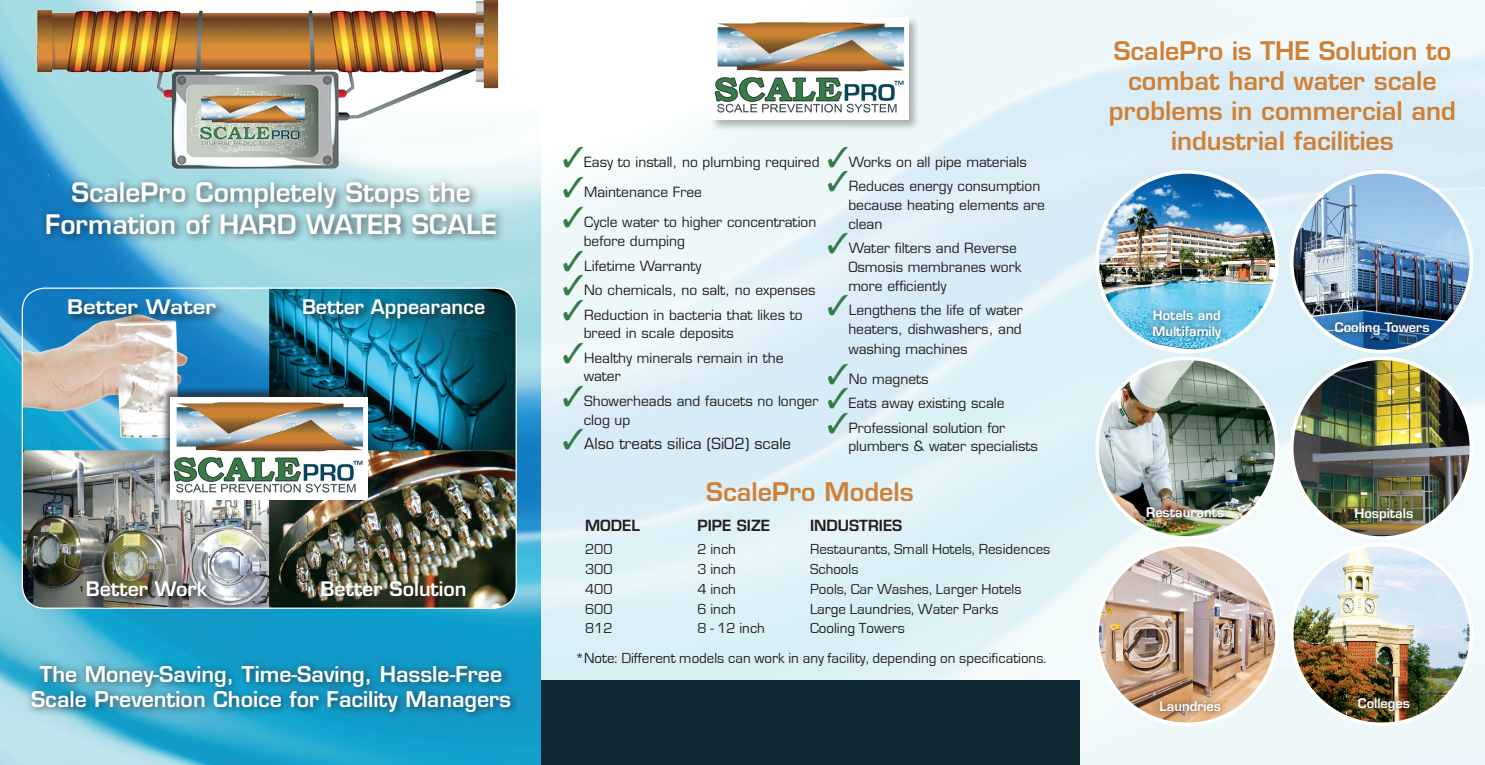
<style>
.page{position:relative;width:1485px;height:765px;background:#fff}
.page>*{position:absolute;margin:0;border:0;box-sizing:border-box;transform-origin:0 0}
.t1{font:600 26.25px/31.5px "Eurostile";color:#fff;text-align:center}
.t2{font:600 25px/30px "Eurostile";color:#cf8034;text-align:center}
.t3{font:600 21.25px "Eurostile";color:#fff}
.t4{font:600 19.5px "Eurostile";color:#fff}
.t5{font:600 19.5px "Eurostile";color:#fff;scale:1.14 1}
.t6{font:15px "Eurostile";color:#231f20}
.Paragraph_Style_2{font:15px "Eurostile";color:#231f20}
.t7{font:600 15px "Eurostile";color:#231f20}
.Paragraph_Style_2-2{font:13.75px/18.8px "Eurostile";color:#231f20}
.Paragraph_Style_1{font:13.75px "Eurostile";color:#231f20}
.t8{font:600 12.88px/15.4px "Eurostile";color:#fff}
.s1{color:#337b47}
</style>
<div class="page">
<img style="left:541px;top:0;width:944px;height:765px">
<img style="left:0;top:0;width:541px;height:765px">
<div style="left:41px;top:176px;width:464px;height:68px;background:#231f20;opacity:.75"></div>
<div style="left:541px;top:681px;width:538px;height:84px;background:#122a36"></div>
<img style="left:1097px;top:172px;width:180px;height:179px">
<div style="left:1095px;top:170px;width:184px;height:183px;border:4px solid #fff;border-radius:50%"></div>
<div style="left:1146px;top:304px;width:81px;height:41px;background:#231f20;opacity:.75"></div>
<img style="left:1097px;top:545px;width:180px;height:179px">
<div style="left:1095px;top:543px;width:184px;height:183px;border:4px solid #fff;border-radius:50%"></div>
<div style="left:1154px;top:695px;width:73px;height:23px;background:#231f20;opacity:.75"></div>
<img style="left:1292px;top:545px;width:179px;height:179px;border-radius:90px">
<div style="left:1290px;top:543px;width:183px;height:183px;border:4px solid #fff;border-radius:50%"></div>
<div style="left:1351px;top:692px;width:65px;height:25px;background:#231f20;opacity:.75"></div>
<img style="left:1292px;top:173px;width:179px;height:179px">
<div style="left:1290px;top:170px;width:183px;height:183px;border:4px solid #fff;border-radius:50%"></div>
<div style="left:1328px;top:316px;width:108px;height:26px;background:#231f20;opacity:.75"></div>
<img style="left:1097px;top:359px;width:180px;height:179px">
<div style="left:1095px;top:356px;width:184px;height:184px;border:4px solid #fff;border-radius:50%"></div>
<div style="left:1140px;top:500px;width:90px;height:24px;background:#231f20;opacity:.75"></div>
<img style="left:1292px;top:358px;width:179px;height:177px">
<div style="left:1290px;top:356px;width:183px;height:184px;border:4px solid #fff;border-radius:50%"></div>
<div style="left:1349px;top:502px;width:70px;height:25px;background:#231f20;opacity:.75"></div>
<img style="left:24px;top:0;width:490px;height:181px">
<div style="left:710px;top:16px;width:211px;height:115px;background:#231f20;opacity:.33"></div>
<img style="left:711px;top:17px;width:198px;height:102px">
<img style="left:22px;top:288px;width:222px;height:150px">
<div style="left:66px;top:296px;width:160px;height:29px;background:#231f20;opacity:.75"></div>
<img style="left:269px;top:288px;width:247px;height:320px">
<div style="left:300px;top:296px;width:195px;height:33px;background:#231f20;opacity:.75"></div>
<img style="left:22px;top:450px;width:251px;height:158px">
<div style="left:84px;top:578px;width:133px;height:29px;background:#231f20;opacity:.75"></div>
<div style="left:319px;top:578px;width:157px;height:29px;background:#231f20;opacity:.75"></div>
<div style="left:26px;top:659px;width:494px;height:62px;background:#231f20;opacity:.75"></div>
<div style="left:161px;top:386px;width:209px;height:113px;background:#231f20;opacity:.64"></div>
<img style="left:171px;top:397px;width:197px;height:102px">
<p class="t1" style="left:45px;top:177px;width:454px">ScalePro Completely Stops the<br>Formation of HARD WATER SCALE</p>
<p class="t5" style="left:67px;top:295px;width:132px">Better Water</p>
<p class="t4" style="left:302px;top:295px;width:185px">Better Appearance</p>
<p class="t4" style="left:86px;top:577px;width:123px">Better Work</p>
<p class="t4" style="left:321px;top:577px;width:148px">Better Solution</p>
<p class="t3" style="left:40px;top:660px;width:464px">The Money-Saving, Time-Saving, Hassle-Free</p>
<p class="t3" style="left:31px;top:686px;width:482px">Scale Prevention Choice for Facility Managers</p>
<p class="Paragraph_Style_2-2" style="left:562px;top:153px;width:259px"><span class="s1">✓</span>Easy to install, no plumbing required</p>
<p class="Paragraph_Style_2-2" style="left:562px;top:183px;width:141px"><span class="s1">✓</span>Maintenance Free</p>
<p class="Paragraph_Style_2-2" style="left:584px;top:213px;width:234px;text-indent:-21px"><span class="s1">✓</span>Cycle water to higher concentration before dumping</p>
<p class="Paragraph_Style_2-2" style="left:562px;top:256px;width:140px"><span class="s1">✓</span>Lifetime Warranty</p>
<p class="Paragraph_Style_1" style="left:562px;top:282px;width:255px"><span class="s1">✓</span>No chemicals, no salt, no expenses</p>
<p class="Paragraph_Style_2-2" style="left:584px;top:305px;width:220px;text-indent:-21px"><span class="s1">✓</span>Reduction in bacteria that likes to breed in scale deposits</p>
<p class="Paragraph_Style_2-2" style="left:584px;top:348px;width:201px;text-indent:-21px"><span class="s1">✓</span>Healthy minerals remain in the water</p>
<p class="Paragraph_Style_2-2" style="left:584px;top:391px;width:236px;text-indent:-21px"><span class="s1">✓</span>Showerheads and faucets no longer clog up</p>
<p class="Paragraph_Style_2" style="left:562px;top:434px;width:230px"><span class="s1">✓</span>Also treats silica (SiO2) scale</p>
<p class="Paragraph_Style_2-2" style="left:827px;top:153px;width:201px"><span class="s1">✓</span>Works on all pipe materials</p>
<p class="Paragraph_Style_2-2" style="left:848px;top:177px;width:198px;text-indent:-21px"><span class="s1">✓</span>Reduces energy consumption because heating elements are clean</p>
<p class="Paragraph_Style_2-2" style="left:848px;top:239px;width:175px;text-indent:-21px"><span class="s1">✓</span>Water filters and Reverse<br>Osmosis membranes work more efficiently</p>
<p class="Paragraph_Style_2-2" style="left:827px;top:301px;width:197px;text-align:right"><span class="s1">✓</span>Lengthens the life of water heaters, dishwashers, and</p>
<p class="Paragraph_Style_2-2" style="left:848px;top:339px;width:121px">washing machines</p>
<p class="Paragraph_Style_2-2" style="left:827px;top:369px;width:103px"><span class="s1">✓</span>No magnets</p>
<p class="Paragraph_Style_2-2" style="left:827px;top:394px;width:179px"><span class="s1">✓</span>Eats away existing scale</p>
<p class="Paragraph_Style_2-2" style="left:848px;top:418px;width:191px;text-indent:-21px"><span class="s1">✓</span>Professional solution for plumbers &amp; water specialists</p>
<p class="t2" style="left:706px;top:477px;width:209px">ScalePro Models</p>
<p class="t7" style="left:585px;top:516px;width:56px">MODEL</p>
<p class="t7" style="left:698px;top:516px;width:74px">PIPE SIZE</p>
<p class="t7" style="left:810px;top:516px;width:94px">INDUSTRIES</p>
<p class="t6" style="left:585px;top:541px;width:29px">200</p>
<p class="t6" style="left:698px;top:541px;width:40px">2 inch</p>
<p class="t6" style="left:810px;top:541px;width:242px">Restaurants, Small Hotels, Residences</p>
<p class="t6" style="left:585px;top:561px;width:29px">300</p>
<p class="t6" style="left:698px;top:561px;width:40px">3 inch</p>
<p class="t6" style="left:810px;top:561px;width:50px">Schools</p>
<p class="t6" style="left:585px;top:581px;width:29px">400</p>
<p class="t6" style="left:698px;top:581px;width:40px">4 inch</p>
<p class="t6" style="left:810px;top:581px;width:213px">Pools, Car Washes, Larger Hotels</p>
<p class="t6" style="left:585px;top:601px;width:29px">600</p>
<p class="t6" style="left:698px;top:601px;width:40px">6 inch</p>
<p class="t6" style="left:810px;top:601px;width:190px">Large Laundries, Water Parks</p>
<p class="t6" style="left:585px;top:620px;width:29px">812</p>
<p class="t6" style="left:698px;top:620px;width:69px">8 - 12 inch</p>
<p class="t6" style="left:810px;top:620px;width:96px">Cooling Towers</p>
<p class="t6" style="left:575px;top:650px;width:473px">*Note: Different models can work in any facility, depending on specifications.</p>
<p class="t2" style="left:1109px;top:35px;width:349px">ScalePro is THE Solution to combat hard water scale problems in commercial and industrial facilities</p>
<p class="t8" style="left:1152px;top:308px;width:70px">Hotels and<br>Multifamily</p>
<p class="t8" style="left:1335px;top:320px;width:96px">Cooling Towers</p>
<p class="t8" style="left:1146px;top:504px;width:80px">Restaurants</p>
<p class="t8" style="left:1355px;top:505px;width:60px">Hospitals</p>
<p class="t8" style="left:1160px;top:699px;width:63px">Laundries</p>
<p class="t8" style="left:1358px;top:695px;width:54px">Colleges</p>
</div>
